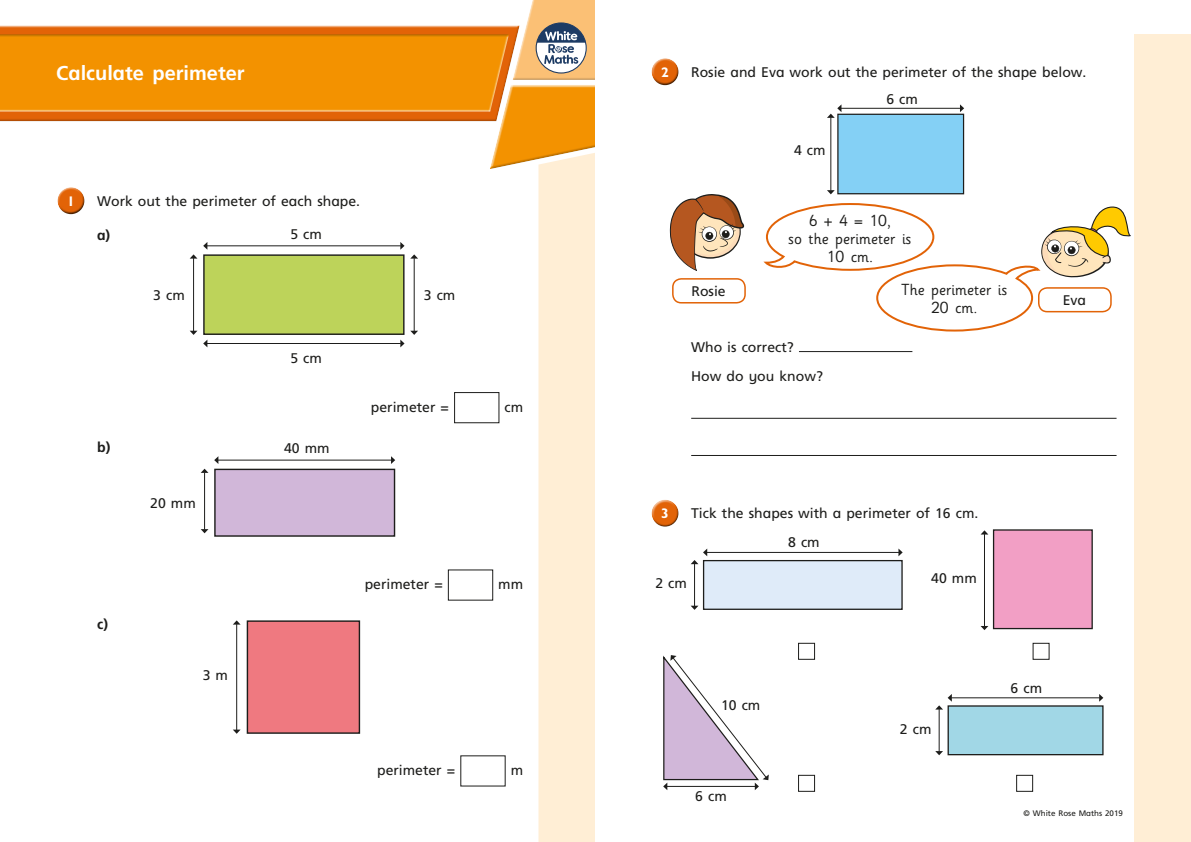
<style>
.page{position:relative;width:1191px;height:842px;background:#fff}
.page>*{position:absolute;margin:0;border:0;box-sizing:border-box;transform-origin:0 0}
.t1{font:700 20px "Frutiger Inf";color:#fff}
.t2{font:16px/18px "Sassoon Infant Std";color:#1d1d1b;text-align:center}
.t3{font:14px/28.7px "Frutiger Inf";color:#1d1d1b}
.t4{font:700 14px "Frutiger Inf";color:#1d1d1b}
.t5{font:700 14px "Gill Infant";color:#fff}
.t6{font:8px "Frutiger Inf";color:#1d1d1b}
</style>
<div class="page">
<div style="left:1134px;top:34px;width:57px;height:808px;background:#ffeed5"></div>
<svg style="left:0;top:0;width:595px;height:169px"></svg>
<svg style="left:538px;top:144px;width:57px;height:698px;background:#feedd3"></svg>
<div style="left:57px;top:186px;width:28px;height:22px;background:#fff;opacity:.75"></div>
<div style="left:57px;top:191px;width:29px;height:24px;background:#1d1d1b;opacity:.75"></div>
<div style="left:454px;top:392px;width:45px;height:31px;border:1px solid #1d1d1b"></div>
<div style="left:448px;top:569px;width:45px;height:32px;border:1px solid #1d1d1b"></div>
<hr style="left:691px;top:418px;width:425px;height:1px;background:#1d1d1b">
<hr style="left:691px;top:455px;width:425px;height:1px;background:#1d1d1b">
<div style="left:651px;top:57px;width:28px;height:22px;background:#fff;opacity:.75"></div>
<div style="left:651px;top:62px;width:29px;height:24px;background:#1d1d1b;opacity:.75"></div>
<hr style="left:799px;top:351px;width:113px;height:1px;background:#1d1d1b">
<div style="left:651px;top:499px;width:28px;height:22px;background:#fff;opacity:.75"></div>
<div style="left:651px;top:504px;width:29px;height:24px;background:#1d1d1b;opacity:.75"></div>
<div style="left:798px;top:643px;width:17px;height:17px;border:1px solid #1d1d1b"></div>
<div style="left:1032px;top:643px;width:17px;height:17px;border:1px solid #1d1d1b"></div>
<div style="left:798px;top:775px;width:17px;height:17px;border:1px solid #1d1d1b"></div>
<div style="left:1016px;top:775px;width:17px;height:17px;border:1px solid #1d1d1b"></div>
<hr style="left:207px;top:343px;width:194px;height:1px;background:#1d1d1b">
<svg style="left:203px;top:340px;width:4px;height:7px"></svg>
<svg style="left:400px;top:340px;width:4px;height:7px"></svg>
<hr style="left:207px;top:245px;width:194px;height:1px;background:#1d1d1b">
<svg style="left:203px;top:242px;width:4px;height:8px"></svg>
<svg style="left:400px;top:242px;width:4px;height:8px"></svg>
<hr style="left:414px;top:258px;width:1px;height:73px;background:#1d1d1b">
<svg style="left:410px;top:331px;width:8px;height:4px"></svg>
<svg style="left:410px;top:254px;width:8px;height:5px"></svg>
<hr style="left:193px;top:258px;width:1px;height:73px;background:#1d1d1b">
<svg style="left:190px;top:331px;width:7px;height:4px"></svg>
<svg style="left:190px;top:254px;width:7px;height:5px"></svg>
<div style="left:204px;top:255px;width:200px;height:79px;background:#bdd35a"></div>
<div style="left:203px;top:254px;width:201px;height:81px;border:1px solid #1d1d1b"></div>
<hr style="left:707px;top:552px;width:192px;height:1px;background:#1d1d1b">
<svg style="left:898px;top:548px;width:4px;height:8px"></svg>
<hr style="left:694px;top:564px;width:1px;height:42px;background:#1d1d1b">
<svg style="left:691px;top:606px;width:7px;height:4px"></svg>
<svg style="left:691px;top:549px;width:16px;height:15px"></svg>
<div style="left:703px;top:561px;width:199px;height:48px;background:#dfebf9"></div>
<div style="left:703px;top:560px;width:199px;height:50px;border:1px solid #1d1d1b"></div>
<hr style="left:984px;top:534px;width:1px;height:92px;background:#1d1d1b">
<svg style="left:980px;top:626px;width:8px;height:4px"></svg>
<svg style="left:981px;top:530px;width:7px;height:4px"></svg>
<div style="left:993px;top:530px;width:99px;height:98px;background:#f29fc5"></div>
<div style="left:993px;top:529px;width:99px;height:100px;border:1px solid #1d1d1b"></div>
<hr style="left:218px;top:460px;width:173px;height:1px;background:#1d1d1b">
<svg style="left:214px;top:456px;width:4px;height:8px"></svg>
<svg style="left:391px;top:456px;width:4px;height:8px"></svg>
<hr style="left:204px;top:472px;width:1px;height:58px;background:#1d1d1b">
<svg style="left:201px;top:529px;width:7px;height:4px"></svg>
<svg style="left:201px;top:469px;width:7px;height:4px"></svg>
<div style="left:215px;top:469px;width:179px;height:67px;background:#d1b7d9"></div>
<div style="left:214px;top:469px;width:181px;height:68px;border:1px solid #1d1d1b"></div>
<hr style="left:841px;top:108px;width:119px;height:1px;background:#1d1d1b">
<svg style="left:960px;top:104px;width:4px;height:8px"></svg>
<hr style="left:830px;top:117px;width:1px;height:74px;background:#1d1d1b">
<svg style="left:827px;top:190px;width:7px;height:4px"></svg>
<svg style="left:827px;top:105px;width:14px;height:13px"></svg>
<div style="left:838px;top:114px;width:125px;height:80px;background:#84d0f5"></div>
<div style="left:837px;top:114px;width:127px;height:80px;border:1px solid #1d1d1b"></div>
<hr style="left:236px;top:624px;width:1px;height:106px;background:#1d1d1b">
<svg style="left:233px;top:730px;width:7px;height:4px"></svg>
<svg style="left:233px;top:620px;width:8px;height:5px"></svg>
<div style="left:247px;top:621px;width:112px;height:112px;background:#ef7980"></div>
<div style="left:247px;top:620px;width:113px;height:114px;border:1px solid #1d1d1b"></div>
<svg style="left:669px;top:194px;width:75px;height:77px"></svg>
<div style="left:672px;top:278px;width:74px;height:25px;border:2px solid #e26307;border-radius:9px"></div>
<svg style="left:763px;top:203px;width:368px;height:129px"></svg>
<div style="left:1038px;top:288px;width:73px;height:24px;background:#fff;border-radius:9px"></div>
<div style="left:1038px;top:287px;width:73px;height:25px;border:2px solid #e26307;border-radius:9px"></div>
<svg style="left:663px;top:655px;width:106px;height:135px"></svg>
<hr style="left:951px;top:697px;width:148px;height:1px;background:#1d1d1b">
<svg style="left:1099px;top:694px;width:4px;height:8px"></svg>
<hr style="left:938px;top:709px;width:1px;height:42px;background:#1d1d1b">
<svg style="left:935px;top:751px;width:8px;height:4px"></svg>
<svg style="left:936px;top:694px;width:15px;height:15px"></svg>
<div style="left:948px;top:706px;width:155px;height:49px;background:#a1d7e6"></div>
<div style="left:947px;top:705px;width:156px;height:50px;border:1px solid #1d1d1b"></div>
<h1 class="t1" style="left:56px;top:62px;width:190px">Calculate perimeter</h1>
<p class="t5" style="left:67px;top:193px;width:9px">1</p>
<p class="t3" style="left:97px;top:186px;width:264px">Work out the perimeter of each shape.</p>
<p class="t4" style="left:97px;top:227px;width:15px">a)</p>
<p class="t3" style="left:290px;top:219px;width:33px">5 cm</p>
<p class="t3" style="left:153px;top:281px;width:33px">3 cm</p>
<p class="t3" style="left:424px;top:281px;width:33px">3 cm</p>
<p class="t4" style="left:97px;top:439px;width:15px">b)</p>
<p class="t3" style="left:150px;top:488px;width:47px">20 mm</p>
<p class="t4" style="left:97px;top:616px;width:12px">c)</p>
<p class="t3" style="left:203px;top:661px;width:27px">3 m</p>
<p class="t3" style="left:290px;top:344px;width:33px">5 cm</p>
<p class="t3" style="left:284px;top:434px;width:47px">40 mm</p>
<p class="t3" style="left:371px;top:392px;width:80px">perimeter =</p>
<p class="t3" style="left:504px;top:392px;width:20px">cm</p>
<p class="t3" style="left:365px;top:570px;width:80px">perimeter =</p>
<p class="t3" style="left:498px;top:570px;width:26px">mm</p>
<p class="t3" style="left:377px;top:756px;width:80px">perimeter =</p>
<p class="t3" style="left:511px;top:756px;width:14px">m</p>
<p class="t5" style="left:661px;top:64px;width:9px">2</p>
<p class="t3" style="left:691px;top:57px;width:397px">Rosie and Eva work out the perimeter of the shape below.</p>
<p class="t3" style="left:794px;top:136px;width:33px">4 cm</p>
<p class="t3" style="left:886px;top:84px;width:33px">6 cm</p>
<p class="t2" style="left:788px;top:212px;width:125px">6 + 4 = 10,<br>so the perimeter is<br>10 cm.</p>
<p class="t3" style="left:691px;top:277px;width:36px">Rosie</p>
<p class="t2" style="left:901px;top:281px;width:108px">The perimeter is<br>20 cm.</p>
<p class="t3" style="left:1062px;top:286px;width:25px">Eva</p>
<p class="t3" style="left:691px;top:333px;width:133px">Who is correct?<br>How do you know?</p>
<p class="t5" style="left:661px;top:505px;width:9px">3</p>
<p class="t3" style="left:691px;top:499px;width:289px">Tick the shapes with a perimeter of 16 cm.</p>
<p class="t3" style="left:788px;top:528px;width:33px">8 cm</p>
<p class="t3" style="left:655px;top:568px;width:33px">2 cm</p>
<p class="t3" style="left:931px;top:564px;width:47px">40 mm</p>
<p class="t3" style="left:721px;top:690px;width:41px">10 cm</p>
<p class="t3" style="left:695px;top:782px;width:33px">6 cm</p>
<p class="t3" style="left:900px;top:715px;width:33px">2 cm</p>
<p class="t3" style="left:1010px;top:673px;width:33px">6 cm</p>
<p class="t6" style="left:1023px;top:809px;width:101px">© White Rose Maths 2019</p>
</div>
